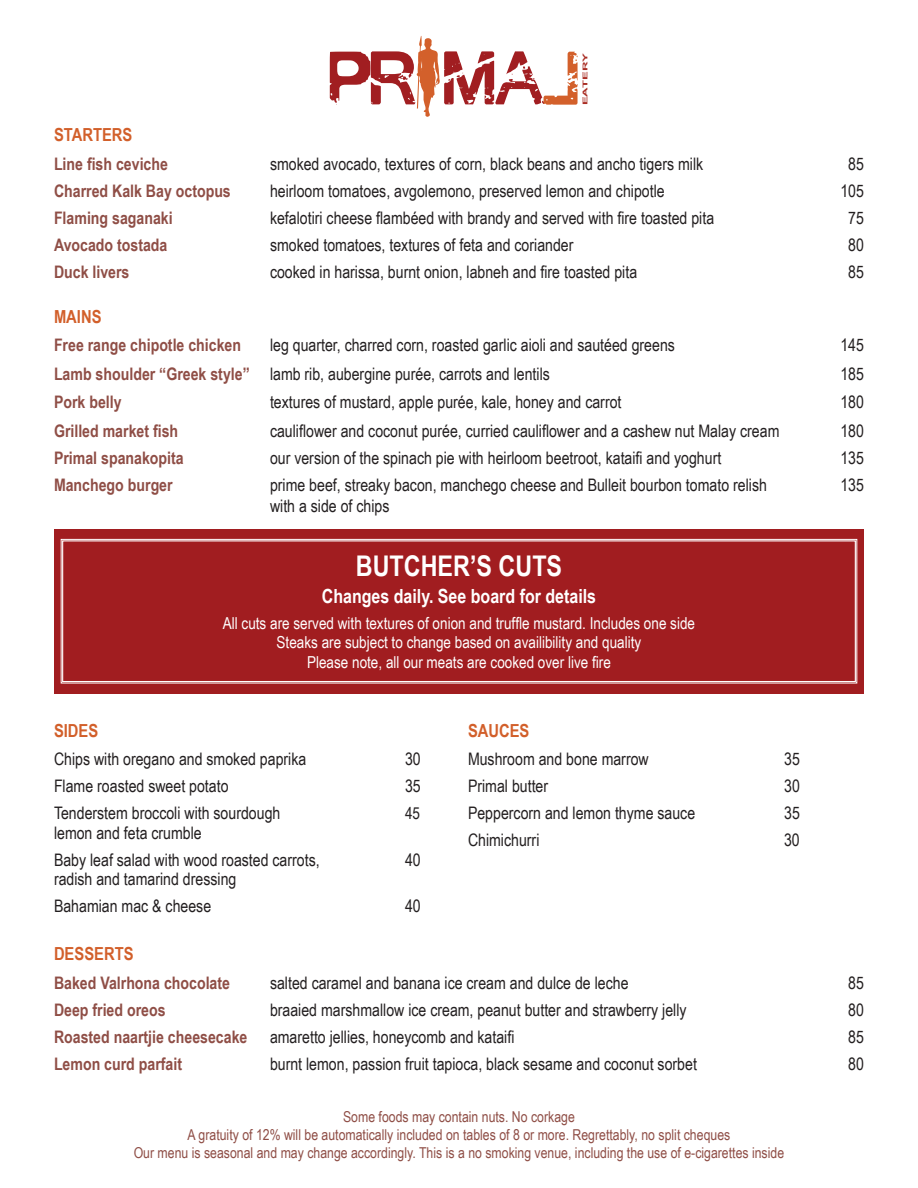
<style>
.page{position:relative;width:918px;height:1188px;background:#fff}
.page>*{position:absolute;margin:0;border:0;box-sizing:border-box;transform-origin:0 0}
.t1{font:75.6px "Last Years Youth";color:#a11e21}
.t2{font:700 28.5px "Arial Narrow";color:#fff}
.t3{font:700 19.5px "Arial Narrow";color:#fff}
.t4{font:700 18px "Arial Narrow";color:#d25f2a}
.t5{font:17.25px "Arial Narrow";color:#231f20}
.t6{font:700 17.25px "Arial Narrow";color:#8f4e46}
.t7{font:16.5px "Arial Narrow";color:#fff}
.t8{font:16.5px "Arial Narrow";color:#231f20}
.t9{font:15px "Arial Narrow";color:#8f4e46}
.t10{font:700 6.6px "Arial Narrow";color:#a92c23;scale:2.45 1}
.s1{font-weight:700;color:#8f4e46}
</style>
<div class="page">
<div style="left:54px;top:529px;width:810px;height:165px;background:#a11d20"></div>
<svg style="left:61px;top:539px;width:796px;height:144px"></svg>
<div style="left:62px;top:540px;width:794px;height:142px;border:1px solid #fff"></div>
<svg style="left:417px;top:36px;width:23px;height:81px"></svg>
<p class="t1" style="left:330px;top:41px;width:216px">PR MA</p>
<p class="t10" style="left:580px;top:105px;width:23px;rotate:-90deg">EATERY</p>
<p class="t4" style="left:54px;top:121px;width:80px">STARTERS</p>
<p class="t6" style="left:54px;top:151px;width:116px">Line fish ceviche</p>
<p class="t5" style="left:270px;top:151px;width:435px">smoked avocado, textures of corn, black beans and ancho tigers milk</p>
<p class="t5" style="left:848px;top:151px;width:17px">85</p>
<p class="t6" style="left:54px;top:178px;width:178px">Charred Kalk Bay octopus</p>
<p class="t5" style="left:270px;top:178px;width:396px">heirloom tomatoes, avgolemono, preserved lemon and chipotle</p>
<p class="t5" style="left:840px;top:178px;width:25px">105</p>
<p class="t6" style="left:54px;top:205px;width:120px">Flaming saganaki</p>
<p class="t5" style="left:270px;top:205px;width:446px">kefalotiri cheese flambéed with brandy and served with fire toasted pita</p>
<p class="t5" style="left:848px;top:205px;width:17px">75</p>
<p class="t6" style="left:54px;top:232px;width:115px">Avocado tostada</p>
<p class="t5" style="left:270px;top:232px;width:305px">smoked tomatoes, textures of feta and coriander</p>
<p class="t5" style="left:848px;top:232px;width:17px">80</p>
<p class="t6" style="left:54px;top:259px;width:77px">Duck livers</p>
<p class="t5" style="left:270px;top:259px;width:369px">cooked in harissa, burnt onion, labneh and fire toasted pita</p>
<p class="t5" style="left:848px;top:259px;width:17px">85</p>
<p class="t4" style="left:54px;top:303px;width:49px">MAINS</p>
<p class="t6" style="left:54px;top:332px;width:189px">Free range chipotle chicken</p>
<p class="t5" style="left:270px;top:333px;width:406px">leg quarter, charred corn, roasted garlic aioli and sautéed greens</p>
<p class="t5" style="left:840px;top:333px;width:25px">145</p>
<p class="t5" style="left:54px;top:361px;width:497px"><span class="s1">Lamb shoulder “Greek style”</span> lamb rib, aubergine purée, carrots and lentils</p>
<p class="t5" style="left:840px;top:361px;width:25px">185</p>
<p class="t6" style="left:54px;top:389px;width:69px">Pork belly</p>
<p class="t5" style="left:270px;top:390px;width:353px">textures of mustard, apple purée, kale, honey and carrot</p>
<p class="t5" style="left:840px;top:390px;width:25px">180</p>
<p class="t6" style="left:54px;top:418px;width:126px">Grilled market fish</p>
<p class="t5" style="left:270px;top:418px;width:511px">cauliflower and coconut purée, curried cauliflower and a cashew nut Malay cream</p>
<p class="t5" style="left:840px;top:418px;width:25px">180</p>
<p class="t6" style="left:54px;top:445px;width:131px">Primal spanakopita</p>
<p class="t5" style="left:270px;top:445px;width:453px">our version of the spinach pie with heirloom beetroot, kataifi and yoghurt</p>
<p class="t5" style="left:840px;top:445px;width:25px">135</p>
<p class="t6" style="left:54px;top:472px;width:120px">Manchego burger</p>
<p class="t5" style="left:270px;top:472px;width:498px">prime beef, streaky bacon, manchego cheese and Bulleit bourbon tomato relish</p>
<p class="t5" style="left:840px;top:472px;width:25px">135</p>
<p class="t5" style="left:270px;top:493px;width:121px">with a side of chips</p>
<p class="t2" style="left:356px;top:545px;width:208px">BUTCHER’S CUTS</p>
<p class="t3" style="left:322px;top:582px;width:276px">Changes daily. See board for details</p>
<p class="t7" style="left:223px;top:611px;width:474px">All cuts are served with textures of onion and truffle mustard. Includes one side</p>
<p class="t7" style="left:277px;top:630px;width:366px">Steaks are subject to change based on availibility and quality</p>
<p class="t7" style="left:307px;top:650px;width:305px">Please note, all our meats are cooked over live fire</p>
<p class="t4" style="left:54px;top:717px;width:46px">SIDES</p>
<p class="t5" style="left:54px;top:747px;width:254px">Chips with oregano and smoked paprika</p>
<p class="t5" style="left:405px;top:747px;width:17px">30</p>
<p class="t5" style="left:54px;top:774px;width:176px">Flame roasted sweet potato</p>
<p class="t5" style="left:405px;top:774px;width:17px">35</p>
<p class="t5" style="left:54px;top:801px;width:228px">Tenderstem broccoli with sourdough</p>
<p class="t8" style="left:405px;top:801px;width:17px">45</p>
<p class="t5" style="left:54px;top:820px;width:149px">lemon and feta crumble</p>
<p class="t5" style="left:54px;top:847px;width:267px">Baby leaf salad with wood roasted carrots,</p>
<p class="t5" style="left:405px;top:847px;width:17px">40</p>
<p class="t5" style="left:54px;top:867px;width:184px">radish and tamarind dressing</p>
<p class="t5" style="left:54px;top:894px;width:159px">Bahamian mac &amp; cheese</p>
<p class="t5" style="left:405px;top:894px;width:17px">40</p>
<p class="t4" style="left:468px;top:717px;width:63px">SAUCES</p>
<p class="t5" style="left:468px;top:747px;width:182px">Mushroom and bone marrow</p>
<p class="t5" style="left:784px;top:747px;width:17px">35</p>
<p class="t5" style="left:468px;top:774px;width:82px">Primal butter</p>
<p class="t5" style="left:784px;top:774px;width:17px">30</p>
<p class="t5" style="left:468px;top:801px;width:229px">Peppercorn and lemon thyme sauce</p>
<p class="t5" style="left:784px;top:801px;width:17px">35</p>
<p class="t5" style="left:468px;top:828px;width:73px">Chimichurri</p>
<p class="t5" style="left:784px;top:828px;width:17px">30</p>
<p class="t4" style="left:54px;top:940px;width:81px">DESSERTS</p>
<p class="t6" style="left:54px;top:970px;width:178px">Baked Valrhona chocolate</p>
<p class="t5" style="left:270px;top:970px;width:360px">salted caramel and banana ice cream and dulce de leche</p>
<p class="t5" style="left:848px;top:970px;width:17px">85</p>
<p class="t6" style="left:54px;top:997px;width:113px">Deep fried oreos</p>
<p class="t5" style="left:270px;top:997px;width:418px">braaied marshmallow ice cream, peanut butter and strawberry jelly</p>
<p class="t5" style="left:848px;top:997px;width:17px">80</p>
<p class="t6" style="left:54px;top:1024px;width:195px">Roasted naartjie cheesecake</p>
<p class="t5" style="left:270px;top:1024px;width:246px">amaretto jellies, honeycomb and kataifi</p>
<p class="t5" style="left:848px;top:1024px;width:17px">85</p>
<p class="t6" style="left:54px;top:1051px;width:130px">Lemon curd parfait</p>
<p class="t5" style="left:270px;top:1051px;width:428px">burnt lemon, passion fruit tapioca, black sesame and coconut sorbet</p>
<p class="t5" style="left:848px;top:1051px;width:17px">80</p>
<p class="t9" style="left:343px;top:1106px;width:233px">Some foods may contain nuts. No corkage</p>
<p class="t9" style="left:188px;top:1124px;width:544px">A gratuity of 12% will be automatically included on tables of 8 or more. Regrettably, no split cheques</p>
<p class="t9" style="left:134px;top:1142px;width:652px">Our menu is seasonal and may change accordingly. This is a no smoking venue, including the use of e-cigarettes inside</p>
</div>
